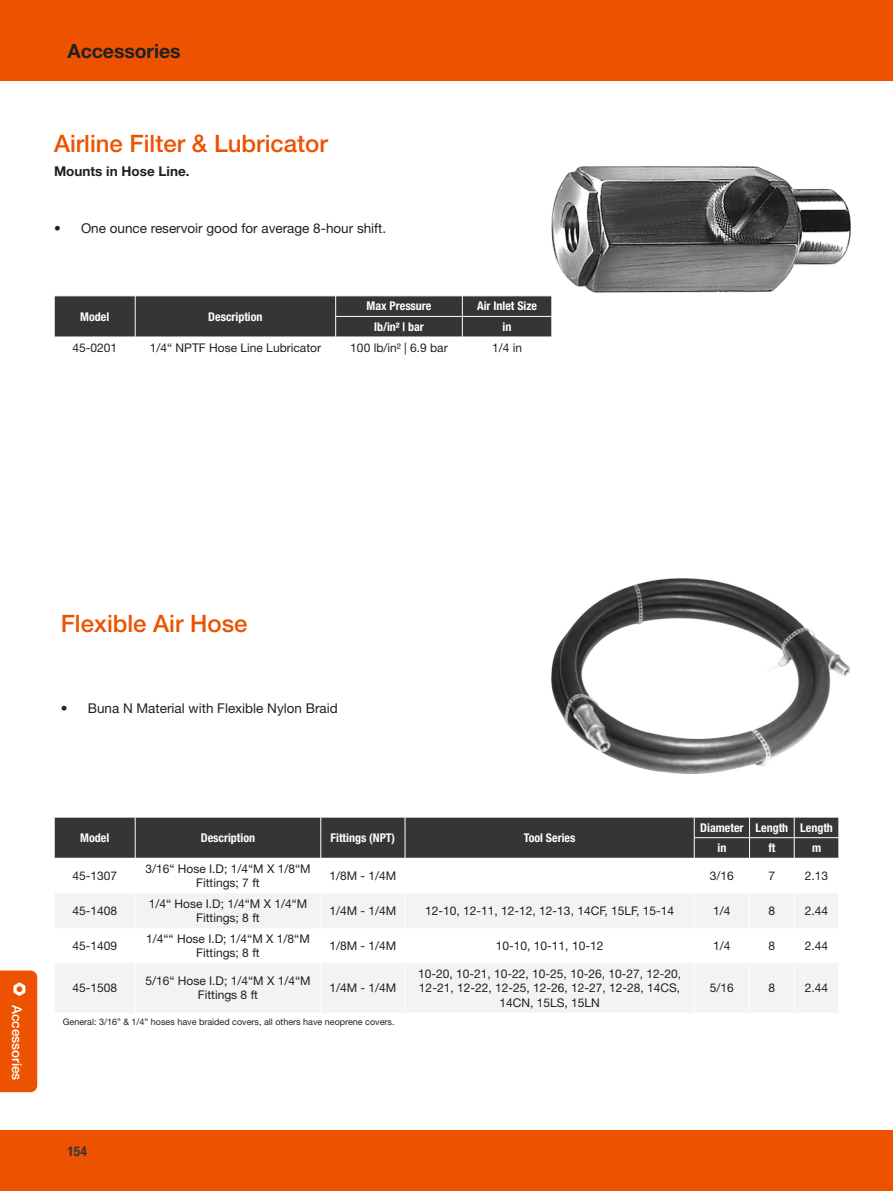
<style>
.page{position:relative;width:893px;height:1191px;background:#fff}
.page>*{position:absolute;margin:0;border:0;box-sizing:border-box;transform-origin:0 0}
.Series{font:500 24px "Helvetica Neue LT Pro";color:#ed5200}
.t1{font:700 19.5px "Helvetica Neue LT Pro";letter-spacing:-.005em;color:#231f20}
.t2{font:13.5px "Helvetica Neue LT Pro";color:#231f20}
.Contents-Left-Bold{font:700 13.5px "Helvetica Neue LT Pro";color:#231f20}
.t3{font:500 13.5px "Helvetica Neue LT Pro";letter-spacing:-.005em;color:#fff}
.t4{font:700 condensed 13.5px "Helvetica Neue LT Pro";color:#363536}
.Contents-Font-HelveticaNeue-Regular_Cont{font:12px/14.4px "Helvetica Neue LT Pro";color:#231f20;text-align:center}
.Contents-Font-HelveticaNeue-CdnsBold_Con{font:700 condensed 12px "Helvetica Neue LT Pro";color:#fff}
.Contents-Left-Small{font:9px "Helvetica Neue LT Pro";color:#231f20}
</style>
<div class="page">
<div style="left:0;top:1130px;width:893px;height:61px;background:#ed5200"></div>
<img style="left:552px;top:166px;width:298px;height:127px">
<svg style="left:54px;top:296px;width:498px;height:41px;background:#3e3d3e"></svg>
<img style="left:552px;top:578px;width:297px;height:196px">
<svg style="left:55px;top:894px;width:783px;height:118px;fill:#f2f3f4"></svg>
<svg style="left:54px;top:817px;width:785px;height:41px;background:#3d3c3d"></svg>
<hr style="left:135px;top:893px;width:1px;height:35px;background:#fff">
<hr style="left:320px;top:893px;width:1px;height:35px;background:#fff">
<hr style="left:405px;top:893px;width:1px;height:35px;background:#fff">
<hr style="left:694px;top:893px;width:1px;height:35px;background:#fff">
<hr style="left:749px;top:893px;width:1px;height:35px;background:#fff">
<hr style="left:794px;top:893px;width:1px;height:35px;background:#fff">
<hr style="left:135px;top:928px;width:1px;height:35px;background:#fff">
<hr style="left:320px;top:928px;width:1px;height:35px;background:#fff">
<hr style="left:405px;top:928px;width:1px;height:35px;background:#fff">
<hr style="left:694px;top:928px;width:1px;height:35px;background:#fff">
<hr style="left:749px;top:928px;width:1px;height:35px;background:#fff">
<hr style="left:794px;top:928px;width:1px;height:35px;background:#fff">
<hr style="left:135px;top:963px;width:1px;height:49px;background:#fff">
<hr style="left:320px;top:963px;width:1px;height:49px;background:#fff">
<hr style="left:405px;top:963px;width:1px;height:49px;background:#fff">
<hr style="left:694px;top:963px;width:1px;height:49px;background:#fff">
<hr style="left:749px;top:963px;width:1px;height:49px;background:#fff">
<hr style="left:794px;top:963px;width:1px;height:49px;background:#fff">
<div style="left:0;top:0;width:893px;height:81px;background:#ed5200"></div>
<div style="left:0;top:970px;width:37px;height:122px;background:#ed5200"></div>
<h2 class="t1" style="left:68px;top:39px;width:115px">Accessories</h2>
<p class="Series" style="left:54px;top:129px;width:275px">Airline Filter &amp; Lubricator</p>
<p class="Contents-Left-Bold" style="left:54px;top:163px;width:137px">Mounts in Hose Line.</p>
<p class="t2" style="left:54px;top:219px;width:334px">• One ounce reservoir good for average 8-hour shift.</p>
<p class="Contents-Font-HelveticaNeue-CdnsBold_Con" style="left:80px;top:309px;width:31px">Model</p>
<p class="Contents-Font-HelveticaNeue-CdnsBold_Con" style="left:208px;top:309px;width:56px">Description</p>
<p class="Contents-Font-HelveticaNeue-CdnsBold_Con" style="left:366px;top:299px;width:67px">Max Pressure</p>
<p class="Contents-Font-HelveticaNeue-CdnsBold_Con" style="left:477px;top:299px;width:62px">Air Inlet Size</p>
<p class="Contents-Font-HelveticaNeue-CdnsBold_Con" style="left:374px;top:319px;width:51px">lb/in² | bar</p>
<p class="Contents-Font-HelveticaNeue-CdnsBold_Con" style="left:503px;top:319px;width:10px">in</p>
<p class="Contents-Font-HelveticaNeue-Regular_Cont" style="left:72px;top:340px;width:46px">45-0201</p>
<p class="Contents-Font-HelveticaNeue-Regular_Cont" style="left:150px;top:340px;width:173px">1/4“ NPTF Hose Line Lubricator</p>
<p class="Contents-Font-HelveticaNeue-Regular_Cont" style="left:350px;top:340px;width:99px">100 lb/in² | 6.9 bar</p>
<p class="Contents-Font-HelveticaNeue-Regular_Cont" style="left:492px;top:340px;width:32px">1/4 in</p>
<p class="Series" style="left:61px;top:609px;width:188px">Flexible Air Hose</p>
<p class="t2" style="left:61px;top:699px;width:278px">• Buna N Material with Flexible Nylon Braid</p>
<p class="t3" style="left:25px;top:1005px;width:77px;rotate:90deg">Accessories</p>
<p class="Contents-Font-HelveticaNeue-CdnsBold_Con" style="left:80px;top:830px;width:31px">Model</p>
<p class="Contents-Font-HelveticaNeue-CdnsBold_Con" style="left:201px;top:830px;width:56px">Description</p>
<p class="Contents-Font-HelveticaNeue-CdnsBold_Con" style="left:331px;top:830px;width:66px">Fittings (NPT)</p>
<p class="Contents-Font-HelveticaNeue-CdnsBold_Con" style="left:524px;top:830px;width:53px">Tool Series</p>
<p class="Contents-Font-HelveticaNeue-CdnsBold_Con" style="left:700px;top:820px;width:45px">Diameter</p>
<p class="Contents-Font-HelveticaNeue-CdnsBold_Con" style="left:755px;top:820px;width:34px">Length</p>
<p class="Contents-Font-HelveticaNeue-CdnsBold_Con" style="left:800px;top:820px;width:34px">Length</p>
<p class="Contents-Font-HelveticaNeue-CdnsBold_Con" style="left:717px;top:840px;width:10px">in</p>
<p class="Contents-Font-HelveticaNeue-CdnsBold_Con" style="left:768px;top:840px;width:9px">ft</p>
<p class="Contents-Font-HelveticaNeue-CdnsBold_Con" style="left:812px;top:840px;width:11px">m</p>
<p class="Contents-Font-HelveticaNeue-Regular_Cont" style="left:72px;top:868px;width:46px">45-1307</p>
<p class="Contents-Font-HelveticaNeue-Regular_Cont" style="left:145px;top:861px;width:167px">3/16“ Hose I.D; 1/4“M X 1/8“M<br>Fittings; 7 ft</p>
<p class="Contents-Font-HelveticaNeue-Regular_Cont" style="left:329px;top:868px;width:68px">1/8M - 1/4M</p>
<p class="Contents-Font-HelveticaNeue-Regular_Cont" style="left:710px;top:868px;width:26px">3/16</p>
<p class="Contents-Font-HelveticaNeue-Regular_Cont" style="left:768px;top:868px;width:8px">7</p>
<p class="Contents-Font-HelveticaNeue-Regular_Cont" style="left:805px;top:868px;width:25px">2.13</p>
<p class="Contents-Font-HelveticaNeue-Regular_Cont" style="left:72px;top:903px;width:46px">45-1408</p>
<p class="Contents-Font-HelveticaNeue-Regular_Cont" style="left:149px;top:896px;width:160px">1/4“ Hose I.D; 1/4“M X 1/4“M<br>Fittings; 8 ft</p>
<p class="Contents-Font-HelveticaNeue-Regular_Cont" style="left:329px;top:903px;width:68px">1/4M - 1/4M</p>
<p class="Contents-Font-HelveticaNeue-Regular_Cont" style="left:425px;top:903px;width:250px">12-10, 12-11, 12-12, 12-13, 14CF, 15LF, 15-14</p>
<p class="Contents-Font-HelveticaNeue-Regular_Cont" style="left:713px;top:903px;width:19px">1/4</p>
<p class="Contents-Font-HelveticaNeue-Regular_Cont" style="left:768px;top:903px;width:8px">8</p>
<p class="Contents-Font-HelveticaNeue-Regular_Cont" style="left:805px;top:903px;width:25px">2.44</p>
<p class="Contents-Font-HelveticaNeue-Regular_Cont" style="left:72px;top:938px;width:46px">45-1409</p>
<p class="Contents-Font-HelveticaNeue-Regular_Cont" style="left:146px;top:931px;width:165px">1/4““ Hose I.D; 1/4“M X 1/8“M<br>Fittings; 8 ft</p>
<p class="Contents-Font-HelveticaNeue-Regular_Cont" style="left:329px;top:938px;width:68px">1/8M - 1/4M</p>
<p class="Contents-Font-HelveticaNeue-Regular_Cont" style="left:496px;top:938px;width:109px">10-10, 10-11, 10-12</p>
<p class="Contents-Font-HelveticaNeue-Regular_Cont" style="left:713px;top:938px;width:19px">1/4</p>
<p class="Contents-Font-HelveticaNeue-Regular_Cont" style="left:768px;top:938px;width:8px">8</p>
<p class="Contents-Font-HelveticaNeue-Regular_Cont" style="left:805px;top:938px;width:25px">2.44</p>
<p class="Contents-Font-HelveticaNeue-Regular_Cont" style="left:72px;top:980px;width:46px">45-1508</p>
<p class="Contents-Font-HelveticaNeue-Regular_Cont" style="left:145px;top:973px;width:167px">5/16“ Hose I.D; 1/4“M X 1/4“M<br>Fittings 8 ft</p>
<p class="Contents-Font-HelveticaNeue-Regular_Cont" style="left:329px;top:980px;width:68px">1/4M - 1/4M</p>
<p class="Contents-Font-HelveticaNeue-Regular_Cont" style="left:418px;top:966px;width:264px">10-20, 10-21, 10-22, 10-25, 10-26, 10-27, 12-20,<br>12-21, 12-22, 12-25, 12-26, 12-27, 12-28, 14CS,<br>14CN, 15LS, 15LN</p>
<p class="Contents-Font-HelveticaNeue-Regular_Cont" style="left:710px;top:980px;width:26px">5/16</p>
<p class="Contents-Font-HelveticaNeue-Regular_Cont" style="left:768px;top:980px;width:8px">8</p>
<p class="Contents-Font-HelveticaNeue-Regular_Cont" style="left:805px;top:980px;width:25px">2.44</p>
<p class="Contents-Left-Small" style="left:63px;top:1016px;width:333px">General: 3/16” &amp; 1/4” hoses have braided covers, all others have neoprene covers.</p>
<p class="t4" style="left:68px;top:1143px;width:21px">154</p>
</div>
